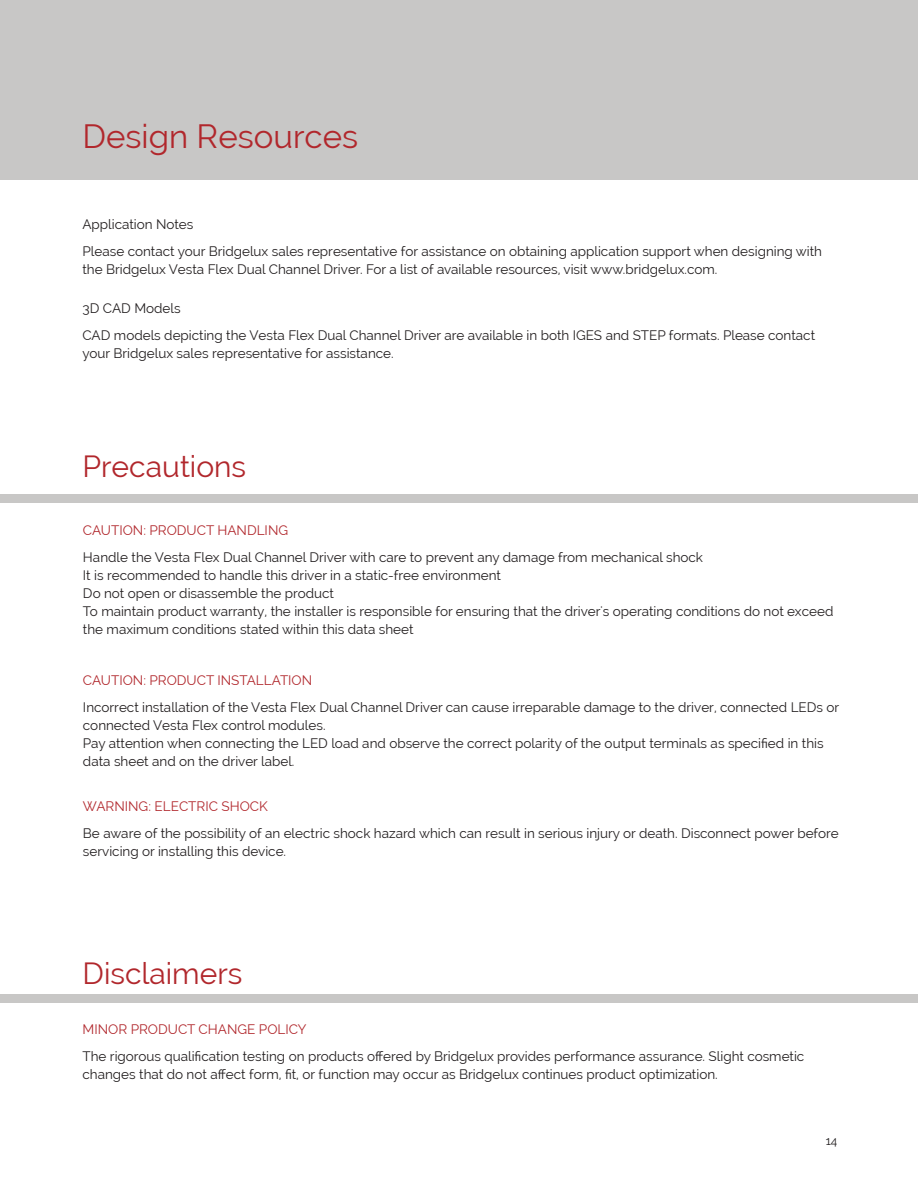
<style>
.page{position:relative;width:918px;height:1188px;background:#fff}
.page>*{position:absolute;margin:0;border:0;box-sizing:border-box;transform-origin:0 0}
.section_header{font:33px "Raleway";color:#b1272c}
.section_header-2{font:30px "Raleway";color:#b1272c}
.main_text_block{font:13.5px/18px "Raleway";color:#231f20}
.main_text_block-2{font:13.5px "Raleway";color:#b1272c}
.t1{font:12px "Raleway";color:#231f20}
</style>
<div class="page">
<div style="left:0;top:0;width:918px;height:180px;background:#c8c7c6"></div>
<div style="left:0;top:994px;width:918px;height:9px;background:#c8c7c6"></div>
<div style="left:0;top:494px;width:918px;height:8px;background:#c8c7c6"></div>
<p class="section_header" style="left:82px;top:117px;width:277px">Design Resources</p>
<p class="main_text_block" style="left:82px;top:215px;width:112px">Application Notes</p>
<p class="main_text_block" style="left:82px;top:242px;width:741px">Please contact your Bridgelux sales representative for assistance on obtaining application support when designing with the Bridgelux Vesta Flex Dual Channel Driver. For a list of available resources, visit www.bridgelux.com.</p>
<p class="main_text_block" style="left:82px;top:299px;width:100px">3D CAD Models</p>
<p class="main_text_block" style="left:82px;top:326px;width:734px">CAD models depicting the Vesta Flex Dual Channel Driver are available in both IGES and STEP formats. Please contact your Bridgelux sales representative for assistance.</p>
<p class="section_header-2" style="left:82px;top:449px;width:165px">Precautions</p>
<p class="main_text_block-2" style="left:83px;top:522px;width:207px">CAUTION: PRODUCT HANDLING</p>
<p class="main_text_block" style="left:83px;top:548px;width:622px">Handle the Vesta Flex Dual Channel Driver with care to prevent any damage from mechanical shock</p>
<p class="main_text_block" style="left:83px;top:566px;width:419px">It is recommended to handle this driver in a static-free environment</p>
<p class="main_text_block" style="left:83px;top:584px;width:253px">Do not open or disassemble the product</p>
<p class="main_text_block" style="left:83px;top:602px;width:752px">To maintain product warranty, the installer is responsible for ensuring that the driver's operating conditions do not exceed the maximum conditions stated within this data sheet</p>
<p class="main_text_block-2" style="left:83px;top:672px;width:231px">CAUTION: PRODUCT INSTALLATION</p>
<p class="main_text_block" style="left:83px;top:698px;width:758px">Incorrect installation of the Vesta Flex Dual Channel Driver can cause irreparable damage to the driver, connected LEDs or connected Vesta Flex control modules.</p>
<p class="main_text_block" style="left:83px;top:734px;width:742px">Pay attention when connecting the LED load and observe the correct polarity of the output terminals as specified in this data sheet and on the driver label.</p>
<p class="main_text_block-2" style="left:83px;top:798px;width:186px">WARNING: ELECTRIC SHOCK</p>
<p class="main_text_block" style="left:83px;top:824px;width:757px">Be aware of the possibility of an electric shock hazard which can result in serious injury or death. Disconnect power before servicing or installing this device.</p>
<p class="section_header-2" style="left:82px;top:956px;width:161px">Disclaimers</p>
<p class="main_text_block-2" style="left:82px;top:1021px;width:226px">MINOR PRODUCT CHANGE POLICY</p>
<p class="main_text_block" style="left:82px;top:1047px;width:723px">The rigorous qualification testing on products offered by Bridgelux provides performance assurance. Slight cosmetic changes that do not affect form, fit, or function may occur as Bridgelux continues product optimization.</p>
<p class="t1" style="left:826px;top:1134px;width:13px">14</p>
</div>
